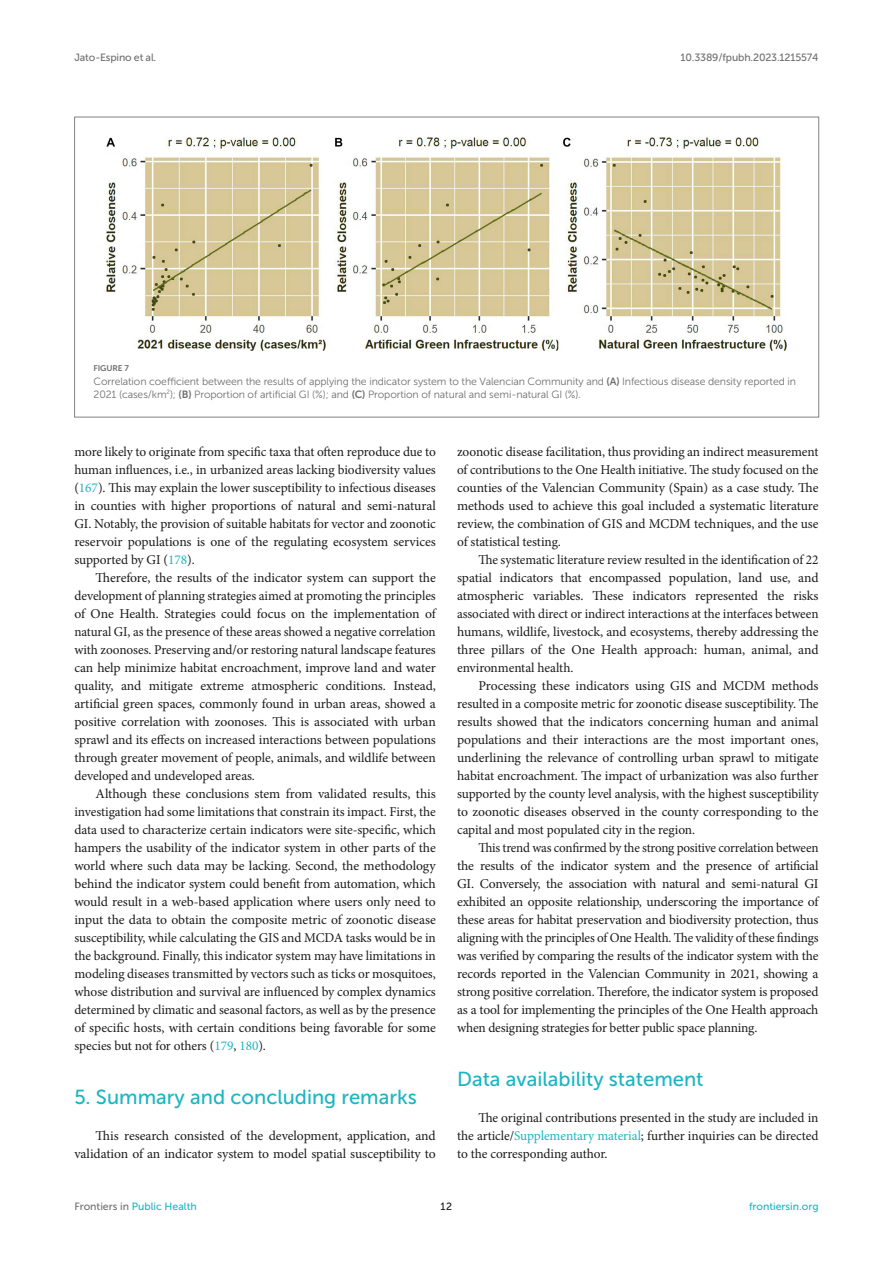
<style>
.page{position:relative;width:893px;height:1263px;background:#fff}
.page>*{position:absolute;margin:0;border:0;box-sizing:border-box;transform-origin:0 0}
.HEAD_1{font:20.25px "Museo Sans 500";color:#1db5c3}
.TEXT{font:13.5px/18px "Minion Pro";letter-spacing:-.01em;color:#1b1c1b;text-align:justify}
.TEXT_FLUSH{font:13.5px/18px "Minion Pro";letter-spacing:-.005em;color:#1b1c1b;text-align:justify}
.FIG_LEG{font:10.5px/13.5px "Museo Sans 300";letter-spacing:-.01em;color:#706f70}
.t1{font:10.5px "Museo Sans 500";letter-spacing:-.015em;color:#706f70}
.t2{font:10.5px "Museo Sans 500";color:#1db5c3}
.t3{font:10.5px "Museo Sans 500";color:#1b1c1b}
.FIG_HD{font:8.25px "Museo Sans 700";letter-spacing:-.01em;color:#706f70}
.s1{font-family:"Museo Sans 700"}
.s2{color:#1db5c3}
.s3{color:#706f70}
</style>
<div class="page">
<img style="left:106px;top:137px;width:681px;height:214px">
<p class="t1" style="left:74px;top:51px;width:83px">Jato-Espino et al.</p>
<p class="t1" style="left:681px;top:51px;width:139px">10.3389/fpubh.2023.1215574</p>
<p class="FIG_HD" style="left:94px;top:364px;width:37px">FIGURE 7</p>
<p class="FIG_LEG" style="left:94px;top:374px;width:704px">Correlation coefficient between the results of applying the indicator system to the Valencian Community and <span class="s1">(A)</span> Infectious disease density reported in<br>2021 (cases/km<sup>2</sup>); <span class="s1">(B)</span> Proportion of artificial GI (%); and <span class="s1">(C)</span> Proportion of natural and semi-natural GI (%).</p>
<p class="TEXT" style="left:74px;top:443px;width:363px">more likely to originate from specific taxa that often reproduce due to human influences, i.e., in urbanized areas lacking biodiversity values (<span class="s2">167</span>). This may explain the lower susceptibility to infectious diseases in counties with higher proportions of natural and semi-natural GI. Notably, the provision of suitable habitats for vector and zoonotic reservoir populations is one of the regulating ecosystem services supported by GI (<span class="s2">178</span>).</p>
<p class="TEXT" style="left:74px;top:569px;width:363px;text-indent:21px">Therefore, the results of the indicator system can support the development of planning strategies aimed at promoting the principles of One Health. Strategies could focus on the implementation of natural GI, as the presence of these areas showed a negative correlation with zoonoses. Preserving and/or restoring natural landscape features can help minimize habitat encroachment, improve land and water quality, and mitigate extreme atmospheric conditions. Instead, artificial green spaces, commonly found in urban areas, showed a positive correlation with zoonoses. This is associated with urban sprawl and its effects on increased interactions between populations through greater movement of people, animals, and wildlife between developed and undeveloped areas.</p>
<p class="TEXT" style="left:74px;top:785px;width:363px;text-indent:21px">Although these conclusions stem from validated results, this investigation had some limitations that constrain its impact. First, the data used to characterize certain indicators were site-specific, which hampers the usability of the indicator system in other parts of the world where such data may be lacking. Second, the methodology behind the indicator system could benefit from automation, which would result in a web-based application where users only need to input the data to obtain the composite metric of zoonotic disease susceptibility, while calculating the GIS and MCDA tasks would be in the background. Finally, this indicator system may have limitations in modeling diseases transmitted by vectors such as ticks or mosquitoes, whose distribution and survival are influenced by complex dynamics determined by climatic and seasonal factors, as well as by the presence of specific hosts, with certain conditions being favorable for some species but not for others (<span class="s2">179</span>, <span class="s2">180</span>).</p>
<p class="HEAD_1" style="left:74px;top:1086px;width:344px">5. Summary and concluding remarks</p>
<p class="TEXT_FLUSH" style="left:74px;top:1127px;width:363px;text-align:right">This research consisted of the development, application, and validation of an indicator system to model spatial susceptibility to</p>
<p class="TEXT_FLUSH" style="left:457px;top:443px;width:363px">zoonotic disease facilitation, thus providing an indirect measurement of contributions to the One Health initiative. The study focused on the counties of the Valencian Community (Spain) as a case study. The methods used to achieve this goal included a systematic literature review, the combination of GIS and MCDM techniques, and the use of statistical testing.</p>
<p class="TEXT" style="left:457px;top:551px;width:363px;text-indent:21px">The systematic literature review resulted in the identification of 22 spatial indicators that encompassed population, land use, and atmospheric variables. These indicators represented the risks associated with direct or indirect interactions at the interfaces between humans, wildlife, livestock, and ecosystems, thereby addressing the three pillars of the One Health approach: human, animal, and environmental health.</p>
<p class="TEXT" style="left:457px;top:677px;width:363px;text-indent:21px">Processing these indicators using GIS and MCDM methods resulted in a composite metric for zoonotic disease susceptibility. The results showed that the indicators concerning human and animal populations and their interactions are the most important ones, underlining the relevance of controlling urban sprawl to mitigate habitat encroachment. The impact of urbanization was also further supported by the county level analysis, with the highest susceptibility to zoonotic diseases observed in the county corresponding to the capital and most populated city in the region.</p>
<p class="TEXT" style="left:457px;top:839px;width:363px;text-indent:21px">This trend was confirmed by the strong positive correlation between the results of the indicator system and the presence of artificial GI. Conversely, the association with natural and semi-natural GI exhibited an opposite relationship, underscoring the importance of these areas for habitat preservation and biodiversity protection, thus aligning with the principles of One Health. The validity of these findings was verified by comparing the results of the indicator system with the records reported in the Valencian Community in 2021, showing a strong positive correlation. Therefore, the indicator system is proposed as a tool for implementing the principles of the One Health approach when designing strategies for better public space planning.</p>
<p class="HEAD_1" style="left:457px;top:1068px;width:248px">Data availability statement</p>
<p class="TEXT_FLUSH" style="left:457px;top:1109px;width:363px;text-indent:21px">The original contributions presented in the study are included in the article/<span class="s2">Supplementary material</span>; further inquiries can be directed to the corresponding author.</p>
<p class="t2" style="left:74px;top:1200px;width:124px"><span class="s3">Frontiers in</span> Public Health</p>
<p class="t3" style="left:441px;top:1200px;width:13px">12</p>
<p class="t2" style="left:749px;top:1200px;width:71px">frontiersin.org</p>
</div>
